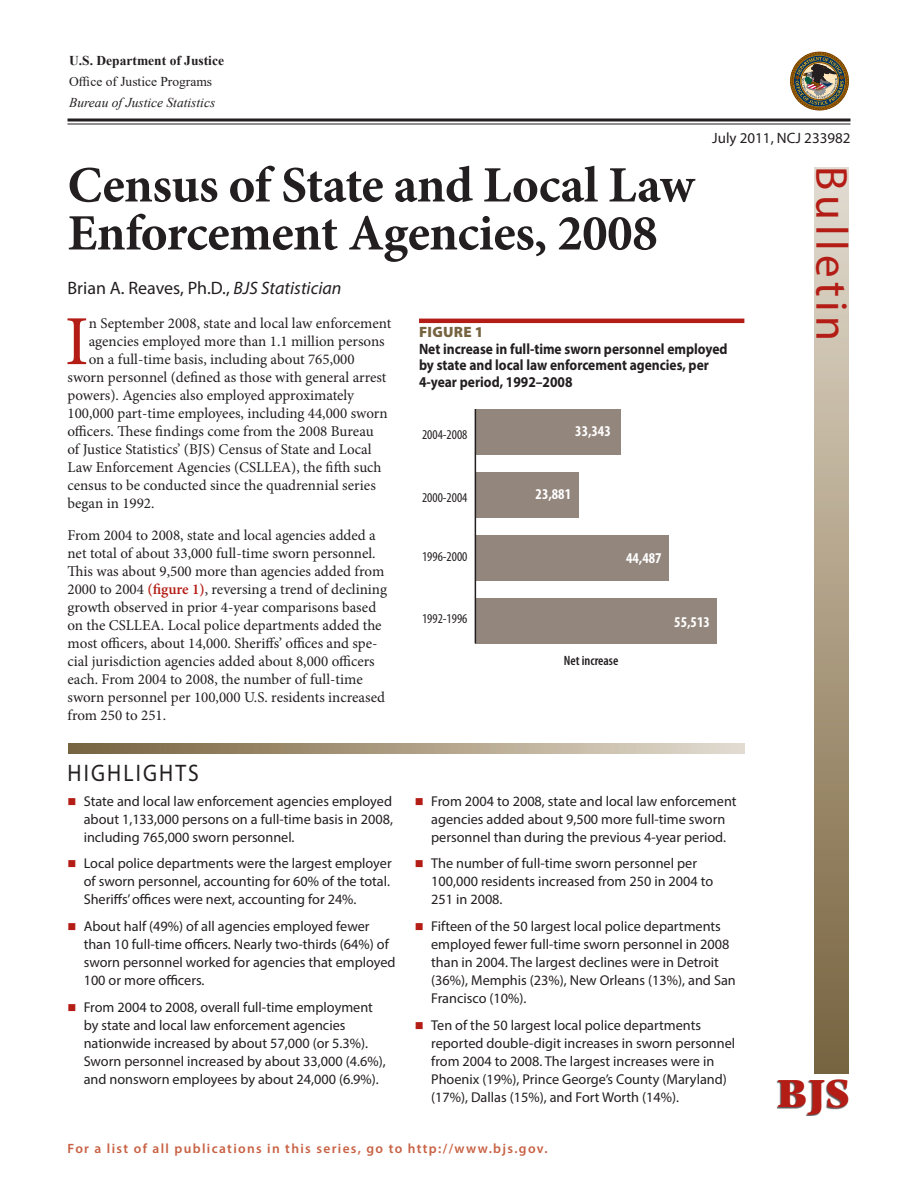
<style>
.page{position:relative;width:918px;height:1188px;background:#fff}
.page>*{position:absolute;margin:0;border:0;box-sizing:border-box;transform-origin:0 0}
.Intro{font:70.35px "Minion Pro";color:#b41d15}
.t1{font:700 51px/48px "Minion Pro";letter-spacing:-.01em;color:#231f20}
.t2{font:45px "Myriad Pro";letter-spacing:.1em;color:#b41d15}
.t3{font:900 41.1px "Photina Casual";color:#b41d15}
.Highlights_Head{font:24px "Myriad Pro";letter-spacing:.1em;color:#231f20;scale:.9 1}
.Author{font:18px "Myriad Pro";color:#231f20}
.Body{font:15px/18px "Minion Pro";color:#231f20}
.Intro-2{font:15px "Minion Pro";color:#231f20}
.Table_Figure_title{font:700 15px/16.5px "Myriad Pro";color:#231f20;scale:.9 1}
.t4{font:700 condensed 15px "Myriad Pro";color:#fff}
.t5{font:15px "Myriad Pro";color:#231f20}
.t6{font:900 15px "Myriad Pro";letter-spacing:.02em;color:#766340}
.t7{font:14.25px/18px "Myriad Pro";color:#231f20}
.t8{font:600 13.5px "Myriad Pro";letter-spacing:.1em;color:#c86143}
.t9{font:condensed 13.5px "Myriad Pro";color:#231f20}
.t10{font:italic 13.5px "Times New Roman";color:#231f20}
.t11{font:700 13.5px "Times New Roman";color:#231f20}
.t12{font:13.5px "Times New Roman";color:#231f20}
.t13{font:600 condensed 13.5px "Myriad Pro";color:#231f20}
.s1{font-style:italic}
.s2{font-weight:600;color:#b41d15}
</style>
<div class="page">
<svg style="left:68px;top:118px;width:782px;height:4px;background:#595657"></svg>
<hr style="left:68px;top:123px;width:782px;height:2px;background:#231f20">
<svg style="left:790px;top:52px;width:59px;height:58px"></svg>
<div style="left:814px;top:167px;width:35px;height:907px;background:linear-gradient(to bottom,#e4dccf,#77613c)"></div>
<div style="left:777px;top:1080px;width:71px;height:36px;background:#231f20;opacity:.75"></div>
<div style="left:475px;top:409px;width:145px;height:45px;background:#93867d"></div>
<div style="left:475px;top:472px;width:104px;height:45px;background:#93867d"></div>
<div style="left:475px;top:535px;width:194px;height:46px;background:#93867d"></div>
<div style="left:475px;top:598px;width:242px;height:46px;background:#93867d"></div>
<hr style="left:475px;top:409px;width:1px;height:234px;background:#231f20">
<hr style="left:419px;top:319px;width:325px;height:4px;background:#b41d15">
<svg style="left:68px;top:743px;width:676px;height:11px;background:#ad9e85"></svg>
<p class="t11" style="left:69px;top:50px;width:156px">U.S. Department of Justice</p>
<p class="t12" style="left:69px;top:72px;width:145px">Office of Justice Programs</p>
<p class="t10" style="left:69px;top:93px;width:148px">Bureau of Justice Statistics</p>
<p class="t5" style="left:712px;top:129px;width:140px">July 2011, NCJ 233982</p>
<p class="t1" style="left:68px;top:161px;width:629px">Census of State and Local Law<br>Enforcement Agencies, 2008</p>
<p class="Author" style="left:68px;top:277px;width:276px">Brian A. Reaves, Ph.D., <span class="s1">BJS Statistician</span></p>
<p class="Intro" style="left:65px;top:295px;width:26px">I</p>
<p class="Intro-2" style="left:89px;top:313px;width:304px">n September 2008, state and local law enforcement</p>
<p class="t6" style="left:419px;top:322px;width:66px">FIGURE 1</p>
<p class="Table_Figure_title" style="left:419px;top:340px;width:344px">Net increase in full-time sworn personnel employed by state and local law enforcement agencies, per<br>4-year period, 1992–2008</p>
<p class="Intro-2" style="left:89px;top:331px;width:297px">agencies employed more than 1.1 million persons</p>
<p class="Intro-2" style="left:89px;top:349px;width:267px">on a full-time basis, including about 765,000</p>
<p class="Intro-2" style="left:68px;top:367px;width:321px">sworn personnel (defined as those with general arrest</p>
<p class="Intro-2" style="left:68px;top:385px;width:288px">powers). Agencies also employed approximately</p>
<p class="Intro-2" style="left:68px;top:403px;width:322px">100,000 part-time employees, including 44,000 sworn</p>
<p class="Intro-2" style="left:68px;top:421px;width:308px">officers. These findings come from the 2008 Bureau</p>
<p class="Intro-2" style="left:68px;top:439px;width:306px">of Justice Statistics’ (BJS) Census of State and Local</p>
<p class="Intro-2" style="left:68px;top:457px;width:316px">Law Enforcement Agencies (CSLLEA), the fifth such</p>
<p class="Intro-2" style="left:68px;top:475px;width:310px">census to be conducted since the quadrennial series</p>
<p class="Intro-2" style="left:68px;top:493px;width:89px">began in 1992.</p>
<p class="Body" style="left:68px;top:526px;width:321px">From 2004 to 2008, state and local agencies added a net total of about 33,000 full-time sworn personnel.<br>This was about 9,500 more than agencies added from 2000 to 2004 <span class="s2">(figure 1)</span>, reversing a trend of declining growth observed in prior 4-year comparisons based on the CSLLEA. Local police departments added the most officers, about 14,000. Sheriffs’ offices and spe&shy;cial jurisdiction agencies added about 8,000 officers each. From 2004 to 2008, the number of full-time sworn personnel per 100,000 U.S. residents increased from 250 to 251.</p>
<p class="t9" style="left:422px;top:426px;width:47px">2004-2008</p>
<p class="t4" style="left:575px;top:422px;width:37px">33,343</p>
<p class="t4" style="left:536px;top:485px;width:37px">23,881</p>
<p class="t9" style="left:422px;top:489px;width:47px">2000-2004</p>
<p class="t9" style="left:422px;top:549px;width:47px">1996-2000</p>
<p class="t4" style="left:626px;top:548px;width:37px">44,487</p>
<p class="t9" style="left:422px;top:610px;width:47px">1992-1996</p>
<p class="t4" style="left:674px;top:613px;width:37px">55,513</p>
<p class="t13" style="left:564px;top:652px;width:56px">Net increase</p>
<p class="Highlights_Head" style="left:68px;top:758px;width:147px">HIGHLIGHTS</p>
<p class="t7" style="left:84px;top:792px;width:311px;text-align:justify">State and local law enforcement agencies employed about 1,133,000 persons on a full-time basis in 2008, including 765,000 sworn personnel.</p>
<p class="t7" style="left:84px;top:854px;width:309px;text-align:justify">Local police departments were the largest employer of sworn personnel, accounting for 60% of the total.<br>Sheriffs’ offices were next, accounting for 24%.</p>
<p class="t7" style="left:84px;top:917px;width:313px">About half (49%) of all agencies employed fewer than 10 full-time officers. Nearly two-thirds (64%) of sworn personnel worked for agencies that employed 100 or more officers.</p>
<p class="t7" style="left:84px;top:998px;width:303px">From 2004 to 2008, overall full-time employment by state and local law enforcement agencies nationwide increased by about 57,000 (or 5.3%).<br>Sworn personnel increased by about 33,000 (4.6%), and nonsworn employees by about 24,000 (6.9%).</p>
<p class="t7" style="left:431px;top:792px;width:307px">From 2004 to 2008, state and local law enforcement agencies added about 9,500 more full-time sworn personnel than during the previous 4-year period.</p>
<p class="t7" style="left:431px;top:854px;width:284px">The number of full-time sworn personnel per<br>100,000 residents increased from 250 in 2004 to<br>251 in 2008.</p>
<p class="t7" style="left:431px;top:917px;width:306px">Fifteen of the 50 largest local police departments employed fewer full-time sworn personnel in 2008 than in 2004. The largest declines were in Detroit (36%), Memphis (23%), New Orleans (13%), and San Francisco (10%).</p>
<p class="t7" style="left:431px;top:1016px;width:306px">Ten of the 50 largest local police departments reported double-digit increases in sworn personnel from 2004 to 2008. The largest increases were in Phoenix (19%), Prince George’s County (Maryland) (17%), Dallas (15%), and Fort Worth (14%).</p>
<p class="t8" style="left:68px;top:1140px;width:482px">For a list of all publications in this series, go to http://www.bjs.gov.</p>
<h3 class="t2" style="left:859px;top:166px;width:176px;rotate:90deg">Bulletin</h3>
<h3 class="t3" style="left:777px;top:1067px;width:74px">BJS</h3>
</div>
